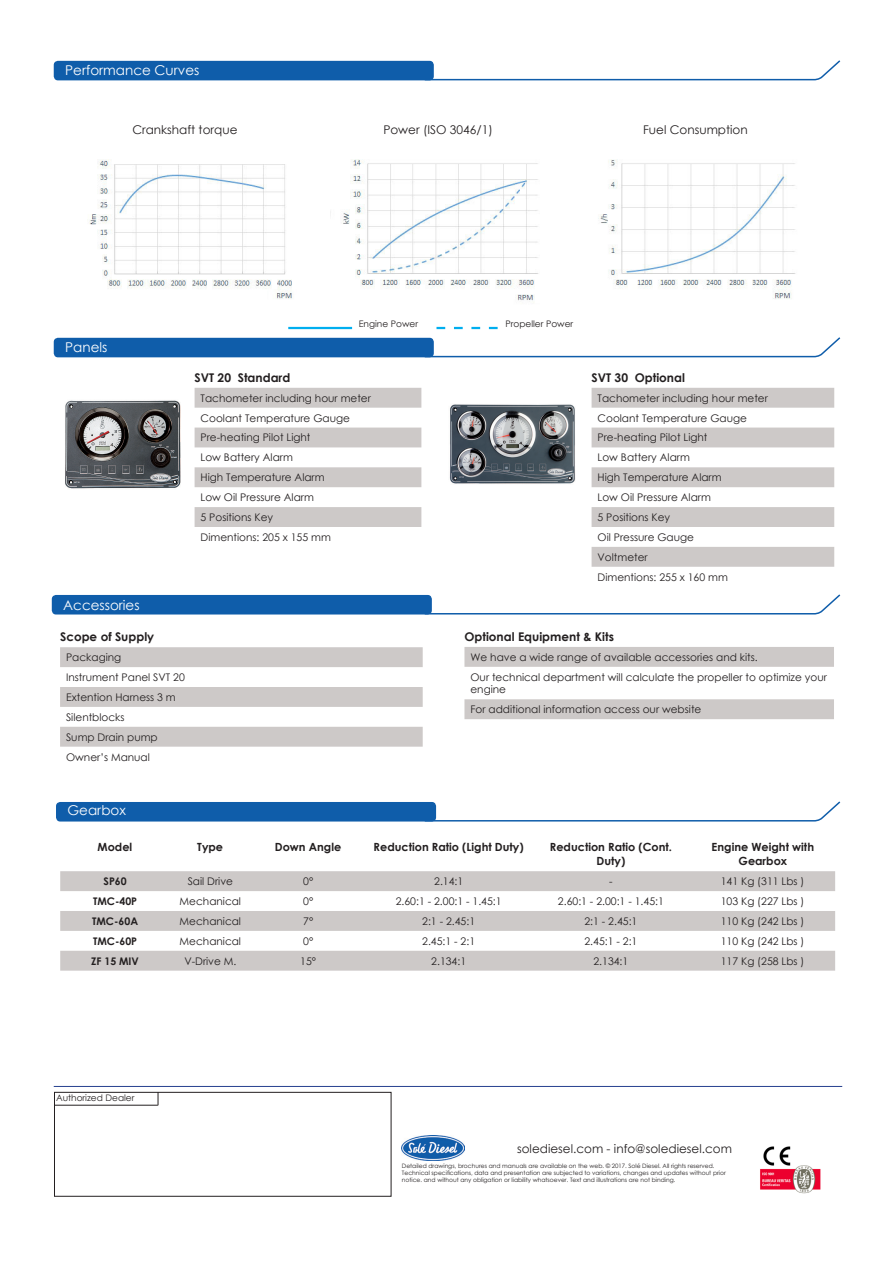
<style>
.page{position:relative;width:896px;height:1266px;background:#fff}
.page>*{position:absolute;margin:0;border:0;box-sizing:border-box;transform-origin:0 0}
.t1{font:13.5px "Century Gothic";color:#fff}
.t2{font:12px "Century Gothic";color:#231f20}
.t3{font:700 12px "Century Gothic";color:#231f20}
.t4{font:700 11.25px/13.5px "Century Gothic";color:#231f20;text-align:center}
.t5{font:10.5px/12.6px "Century Gothic";color:#231f20}
.t6{font:700 10.5px "Century Gothic";color:#231f20}
.t7{font:9px "Century Gothic";color:#231f20}
.t8{font:6px/7.2px "Century Gothic";color:#231f20}
</style>
<div class="page">
<div style="left:54px;top:61px;width:380px;height:19px;background:#0f5daa;border-radius:4px"></div>
<div style="left:54px;top:338px;width:380px;height:19px;background:#0f5daa;border-radius:4px"></div>
<div style="left:52px;top:595px;width:380px;height:19px;background:#0f5daa;border-radius:4px"></div>
<img style="left:89px;top:159px;width:203px;height:140px">
<img style="left:343px;top:159px;width:196px;height:142px">
<img style="left:598px;top:159px;width:198px;height:140px">
<hr style="left:288px;top:327px;width:64px;height:2px;background:#00aeef">
<svg style="left:436px;top:327px;width:61px;height:2px"></svg>
<svg style="left:194px;top:388px;width:227px;height:139px"></svg>
<svg style="left:591px;top:388px;width:243px;height:178px"></svg>
<svg style="left:60px;top:647px;width:362px;height:99px"></svg>
<svg style="left:464px;top:647px;width:370px;height:72px"></svg>
<img style="left:760px;top:1146px;width:60px;height:48px">
<hr style="left:54px;top:1086px;width:788px;height:1px;background:#253f8e">
<img style="left:402px;top:1135px;width:62px;height:24px">
<div style="left:54px;top:1091px;width:337px;height:105px;border:1px solid #231f20"></div>
<hr style="left:54px;top:1104px;width:104px;height:1px;background:#231f20">
<svg style="left:158px;top:1092px;width:1px;height:13px"></svg>
<div style="left:56px;top:802px;width:380px;height:19px;background:#0f5daa;border-radius:4px"></div>
<svg style="left:60px;top:871px;width:775px;height:99px;fill:#cdc9c8"></svg>
<img style="left:65px;top:400px;width:116px;height:89px">
<img style="left:449px;top:404px;width:127px;height:80px">
<svg style="left:423px;top:60px;width:418px;height:21px"></svg>
<svg style="left:423px;top:337px;width:418px;height:21px"></svg>
<svg style="left:423px;top:594px;width:418px;height:21px"></svg>
<svg style="left:423px;top:801px;width:418px;height:21px"></svg>
<p class="t1" style="left:65px;top:61px;width:136px">Performance Curves</p>
<p class="t2" style="left:132px;top:121px;width:107px">Crankshaft torque</p>
<p class="t2" style="left:383px;top:121px;width:111px">Power (ISO 3046/1)</p>
<p class="t2" style="left:643px;top:121px;width:106px">Fuel Consumption</p>
<p class="t1" style="left:65px;top:338px;width:44px">Panels</p>
<p class="t1" style="left:63px;top:595px;width:78px">Accessories</p>
<p class="t3" style="left:60px;top:627px;width:96px">Scope of Supply</p>
<p class="t5" style="left:66px;top:651px;width:57px">Packaging</p>
<p class="t5" style="left:66px;top:670px;width:120px">Instrument Panel SVT 20</p>
<p class="t5" style="left:66px;top:690px;width:111px">Extention Harness 3 m</p>
<p class="t5" style="left:66px;top:710px;width:60px">Silentblocks</p>
<p class="t5" style="left:66px;top:730px;width:93px">Sump Drain pump</p>
<p class="t5" style="left:66px;top:750px;width:85px">Owner’s Manual</p>
<p class="t7" style="left:359px;top:318px;width:61px">Engine Power</p>
<p class="t7" style="left:505px;top:318px;width:69px">Propeller Power</p>
<p class="t3" style="left:194px;top:368px;width:97px">SVT 20 Standard</p>
<p class="t5" style="left:200px;top:391px;width:172px">Tachometer including hour meter</p>
<p class="t5" style="left:200px;top:411px;width:151px">Coolant Temperature Gauge</p>
<p class="t5" style="left:200px;top:431px;width:111px">Pre-heating Pilot Light</p>
<p class="t5" style="left:200px;top:451px;width:94px">Low Battery Alarm</p>
<p class="t5" style="left:200px;top:471px;width:126px">High Temperature Alarm</p>
<p class="t5" style="left:200px;top:491px;width:115px">Low Oil Pressure Alarm</p>
<p class="t5" style="left:200px;top:510px;width:74px">5 Positions Key</p>
<p class="t5" style="left:200px;top:530px;width:132px">Dimentions: 205 x 155 mm</p>
<p class="t3" style="left:591px;top:368px;width:95px">SVT 30 Optional</p>
<p class="t5" style="left:597px;top:391px;width:172px">Tachometer including hour meter</p>
<p class="t5" style="left:597px;top:411px;width:151px">Coolant Temperature Gauge</p>
<p class="t5" style="left:597px;top:431px;width:111px">Pre-heating Pilot Light</p>
<p class="t5" style="left:597px;top:451px;width:94px">Low Battery Alarm</p>
<p class="t5" style="left:597px;top:471px;width:126px">High Temperature Alarm</p>
<p class="t5" style="left:597px;top:491px;width:115px">Low Oil Pressure Alarm</p>
<p class="t5" style="left:597px;top:510px;width:74px">5 Positions Key</p>
<p class="t5" style="left:597px;top:530px;width:98px">Oil Pressure Gauge</p>
<p class="t5" style="left:597px;top:550px;width:52px">Voltmeter</p>
<p class="t5" style="left:597px;top:570px;width:132px">Dimentions: 255 x 160 mm</p>
<p class="t3" style="left:464px;top:627px;width:151px">Optional Equipment &amp; Kits</p>
<p class="t5" style="left:470px;top:650px;width:289px">We have a wide range of available accessories and kits.</p>
<p class="t5" style="left:470px;top:670px;width:358px">Our technical department will calculate the propeller to optimize your engine</p>
<p class="t5" style="left:470px;top:703px;width:232px">For additional information access our website</p>
<p class="t1" style="left:67px;top:800px;width:60px">Gearbox</p>
<p class="t4" style="left:98px;top:839px;width:36px">Model</p>
<p class="t4" style="left:197px;top:839px;width:27px">Type</p>
<p class="t4" style="left:275px;top:839px;width:68px">Down Angle</p>
<p class="t4" style="left:373px;top:839px;width:152px">Reduction Ratio (Light Duty)</p>
<p class="t4" style="left:550px;top:839px;width:124px">Reduction Ratio (Cont.<br>Duty)</p>
<p class="t4" style="left:711px;top:839px;width:104px">Engine Weight with<br>Gearbox</p>
<p class="t6" style="left:103px;top:873px;width:25px">SP60</p>
<p class="t5" style="left:188px;top:874px;width:47px">Sail Drive</p>
<p class="t5" style="left:303px;top:874px;width:12px">0°</p>
<p class="t5" style="left:434px;top:874px;width:31px">2.14:1</p>
<p class="t5" style="left:609px;top:874px;width:5px">-</p>
<p class="t5" style="left:720px;top:874px;width:85px">141 Kg (311 Lbs )</p>
<p class="t6" style="left:93px;top:893px;width:46px">TMC-40P</p>
<p class="t5" style="left:180px;top:894px;width:63px">Mechanical</p>
<p class="t5" style="left:303px;top:894px;width:12px">0°</p>
<p class="t5" style="left:396px;top:894px;width:107px">2.60:1 - 2.00:1 - 1.45:1</p>
<p class="t5" style="left:558px;top:894px;width:107px">2.60:1 - 2.00:1 - 1.45:1</p>
<p class="t5" style="left:720px;top:894px;width:85px">103 Kg (227 Lbs )</p>
<p class="t6" style="left:92px;top:913px;width:47px">TMC-60A</p>
<p class="t5" style="left:180px;top:914px;width:63px">Mechanical</p>
<p class="t5" style="left:303px;top:914px;width:12px">7°</p>
<p class="t5" style="left:422px;top:914px;width:54px">2:1 - 2.45:1</p>
<p class="t5" style="left:584px;top:914px;width:54px">2:1 - 2.45:1</p>
<p class="t5" style="left:720px;top:914px;width:85px">110 Kg (242 Lbs )</p>
<p class="t6" style="left:93px;top:933px;width:46px">TMC-60P</p>
<p class="t5" style="left:180px;top:934px;width:63px">Mechanical</p>
<p class="t5" style="left:303px;top:934px;width:12px">0°</p>
<p class="t5" style="left:422px;top:934px;width:54px">2.45:1 - 2:1</p>
<p class="t5" style="left:584px;top:934px;width:54px">2.45:1 - 2:1</p>
<p class="t5" style="left:720px;top:934px;width:85px">110 Kg (242 Lbs )</p>
<p class="t6" style="left:91px;top:952px;width:49px">ZF 15 MIV</p>
<p class="t5" style="left:184px;top:954px;width:54px">V-Drive M.</p>
<p class="t5" style="left:300px;top:954px;width:17px">15°</p>
<p class="t5" style="left:431px;top:954px;width:36px">2.134:1</p>
<p class="t5" style="left:593px;top:954px;width:36px">2.134:1</p>
<p class="t5" style="left:720px;top:954px;width:85px">117 Kg (258 Lbs )</p>
<p class="t7" style="left:56px;top:1091px;width:80px">Authorized Dealer</p>
<p class="t2" style="left:517px;top:1140px;width:216px">solediesel.com - info@solediesel.com</p>
<p class="t8" style="left:402px;top:1162px;width:325px">Detailed drawings, brochures and manuals are available on the web. © 2017. Solé Diesel. All rights reserved.<br>Technical specifications, data and presentation are subjected to variations, changes and updates without prior notice. and without any obligation or liability whatsoever. Text and illustrations are not binding.</p>
</div>
